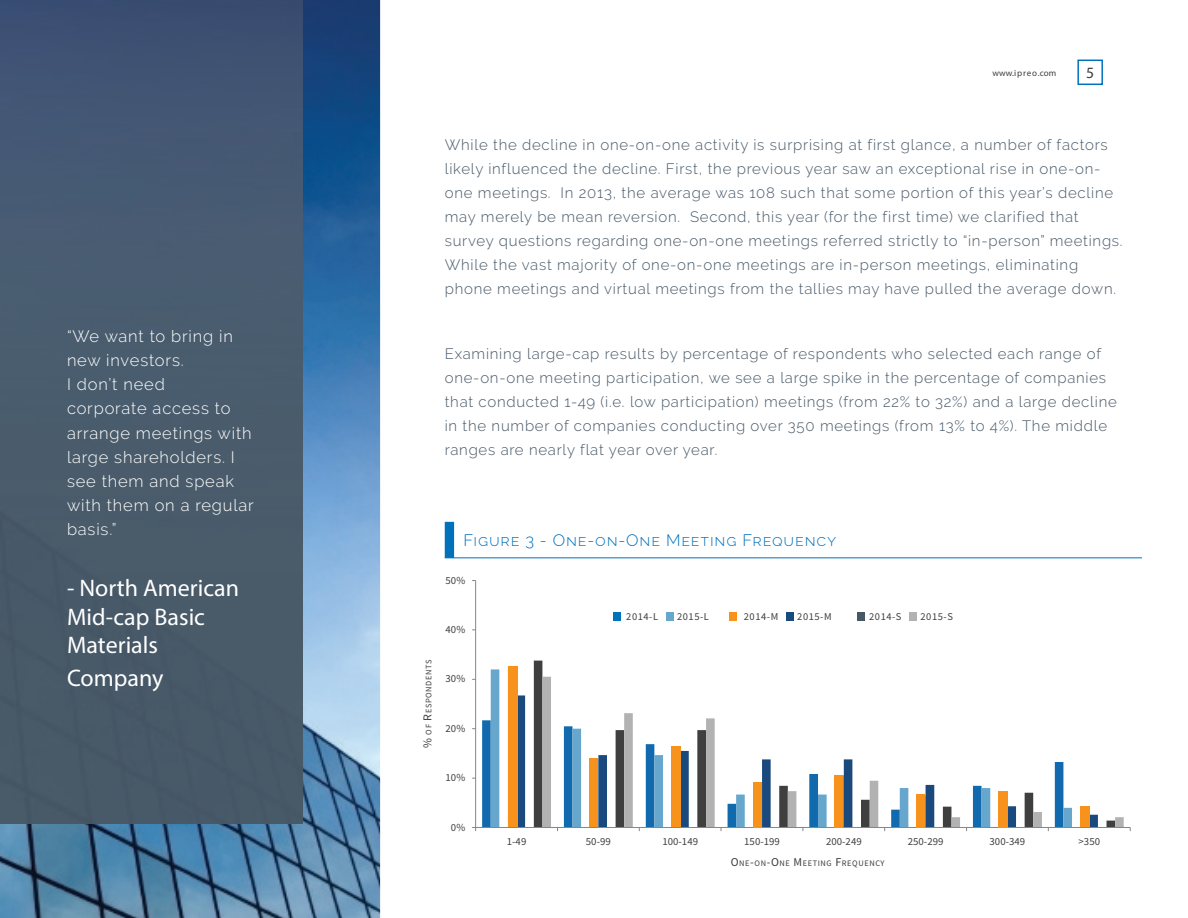
<style>
.page{position:relative;width:1188px;height:918px;background:#fff}
.page>*{position:absolute;margin:0;border:0;box-sizing:border-box;transform-origin:0 0}
.t1{font:24px/28.8px "Myriad Pro";color:#fff}
.t2{font:300 16.5px/24px "Raleway";letter-spacing:.05em;color:#fff}
.t3{font:300 16.5px "Raleway";letter-spacing:.05em;color:#0072bc}
.t4{font:15.75px "Myriad Pro";color:#3e3e3f}
.t5{font:300 15px/24px "Raleway";letter-spacing:.05em;color:#465766}
.t6{font:10.8px "Source Sans Pro";letter-spacing:-.005em;color:#3f3f3f}
.t7{font:700 10.8px "Calibri";letter-spacing:.005em;color:#040503}
.t8{font:10.5px "Source Sans Pro";letter-spacing:.05em;color:#3e3e3f}
.t9{font:9px "Myriad Pro";letter-spacing:.05em;color:#3e3e3f}
.t10{font:8.4px "Source Sans Pro";letter-spacing:.07em;color:#3e3e3f}
.s1{font-size:12px}
</style>
<div class="page">
<div style="left:1077px;top:60px;width:26px;height:25px;border:2px solid #0072bc"></div>
<img style="left:0;top:0;width:380px;height:918px">
<svg style="left:491px;top:669px;width:17px;height:158px"></svg>
<svg style="left:517px;top:695px;width:17px;height:132px"></svg>
<svg style="left:534px;top:661px;width:17px;height:166px"></svg>
<svg style="left:542px;top:677px;width:582px;height:150px"></svg>
<hr style="left:475px;top:581px;width:1px;height:246px;background:#868686">
<hr style="left:476px;top:827px;width:654px;height:1px;background:#868686">
<div style="left:445px;top:522px;width:9px;height:36px;background:#0072bc"></div>
<hr style="left:445px;top:558px;width:697px;height:1px;background:#0072bc">
<div style="left:613px;top:612px;width:7px;height:8px;background:#0072bc"></div>
<div style="left:666px;top:612px;width:8px;height:8px;background:#67a6cd"></div>
<div style="left:730px;top:612px;width:7px;height:8px;background:#f7931d"></div>
<div style="left:786px;top:612px;width:8px;height:8px;background:#19497d"></div>
<div style="left:857px;top:612px;width:8px;height:8px;background:#465766"></div>
<div style="left:909px;top:612px;width:8px;height:8px;background:#b2b2b2"></div>
<img style="left:0;top:0;width:303px;height:824px">
<div style="left:508px;top:666px;width:9px;height:161px;background:#f7931d"></div>
<div style="left:589px;top:758px;width:9px;height:69px;background:#f7931d"></div>
<div style="left:671px;top:747px;width:10px;height:80px;background:#f7931d"></div>
<div style="left:753px;top:782px;width:9px;height:45px;background:#f7931d"></div>
<div style="left:834px;top:775px;width:9px;height:52px;background:#f7931d"></div>
<div style="left:917px;top:794px;width:8px;height:33px;background:#f7931d"></div>
<div style="left:998px;top:791px;width:10px;height:36px;background:#f7931d"></div>
<div style="left:1080px;top:807px;width:10px;height:20px;background:#f7931d"></div>
<p class="t2" style="left:67px;top:325px;width:188px">“We want to bring in new investors.<br>I don’t need<br>corporate access to arrange meetings with large shareholders. I see them and speak with them on a regular basis.”</p>
<h1 class="t1" style="left:67px;top:573px;width:174px">- North American<br>Mid-cap Basic<br>Materials</h1>
<h1 class="t1" style="left:67px;top:663px;width:98px">Company</h1>
<p class="t9" style="left:992px;top:68px;width:65px">www.ipreo.com</p>
<p class="t4" style="left:1086px;top:63px;width:10px">5</p>
<p class="t5" style="left:445px;top:133px;width:679px">While the decline in one-on-one activity is surprising at first glance, a number of factors likely influenced the decline. First, the previous year saw an exceptional rise in one-on&shy;one meetings. In 2013, the average was 108 such that some portion of this year’s decline may merely be mean reversion. Second, this year (for the first time) we clarified that survey questions regarding one-on-one meetings referred strictly to “in-person” meetings.<br>While the vast majority of one-on-one meetings are in-person meetings, eliminating phone meetings and virtual meetings from the tallies may have pulled the average down.</p>
<p class="t5" style="left:445px;top:342px;width:674px">Examining large-cap results by percentage of respondents who selected each range of one-on-one meeting participation, we see a large spike in the percentage of companies that conducted 1-49 (i.e. low participation) meetings (from 22% to 32%) and a large decline in the number of companies conducting over 350 meetings (from 13% to 4%). The middle ranges are nearly flat year over year.</p>
<p class="t10" style="left:424px;top:748px;width:90px;rotate:-90deg"><span class="s1">%</span> OF <span class="s1">R</span>EsPONDENTs</p>
<p class="t3" style="left:463px;top:530px;width:374px">Figure 3 - One-on-One Meeting Frequency</p>
<p class="t6" style="left:446px;top:573px;width:21px">50%</p>
<p class="t6" style="left:446px;top:623px;width:21px">40%</p>
<p class="t6" style="left:446px;top:672px;width:21px">30%</p>
<p class="t6" style="left:446px;top:722px;width:21px">20%</p>
<p class="t6" style="left:446px;top:771px;width:21px">10%</p>
<p class="t8" style="left:626px;top:610px;width:33px">2014-L</p>
<p class="t8" style="left:677px;top:610px;width:33px">2015-L</p>
<p class="t8" style="left:744px;top:610px;width:36px">2014-M</p>
<p class="t8" style="left:797px;top:610px;width:36px">2015-M</p>
<p class="t8" style="left:869px;top:610px;width:34px">2014-S</p>
<p class="t8" style="left:921px;top:610px;width:34px">2015-S</p>
<p class="t6" style="left:451px;top:820px;width:16px">0%</p>
<p class="t6" style="left:507px;top:835px;width:21px">1-49</p>
<p class="t6" style="left:586px;top:835px;width:26px">50-99</p>
<p class="t6" style="left:662px;top:835px;width:37px">100-149</p>
<p class="t6" style="left:744px;top:835px;width:37px">150-199</p>
<p class="t6" style="left:826px;top:835px;width:37px">200-249</p>
<p class="t6" style="left:908px;top:835px;width:37px">250-299</p>
<p class="t6" style="left:990px;top:835px;width:37px">300-349</p>
<p class="t6" style="left:1079px;top:835px;width:23px">&gt;350</p>
<p class="t7" style="left:730px;top:851px;width:147px">One-on-One Meeting Frequency</p>
<p class="t10" style="left:731px;top:858px;width:155px"><span class="s1">O</span>NE<span class="s1">-</span>ON<span class="s1">-O</span>NE <span class="s1">M</span>EETING <span class="s1">F</span>REQUENCY</p>
</div>
